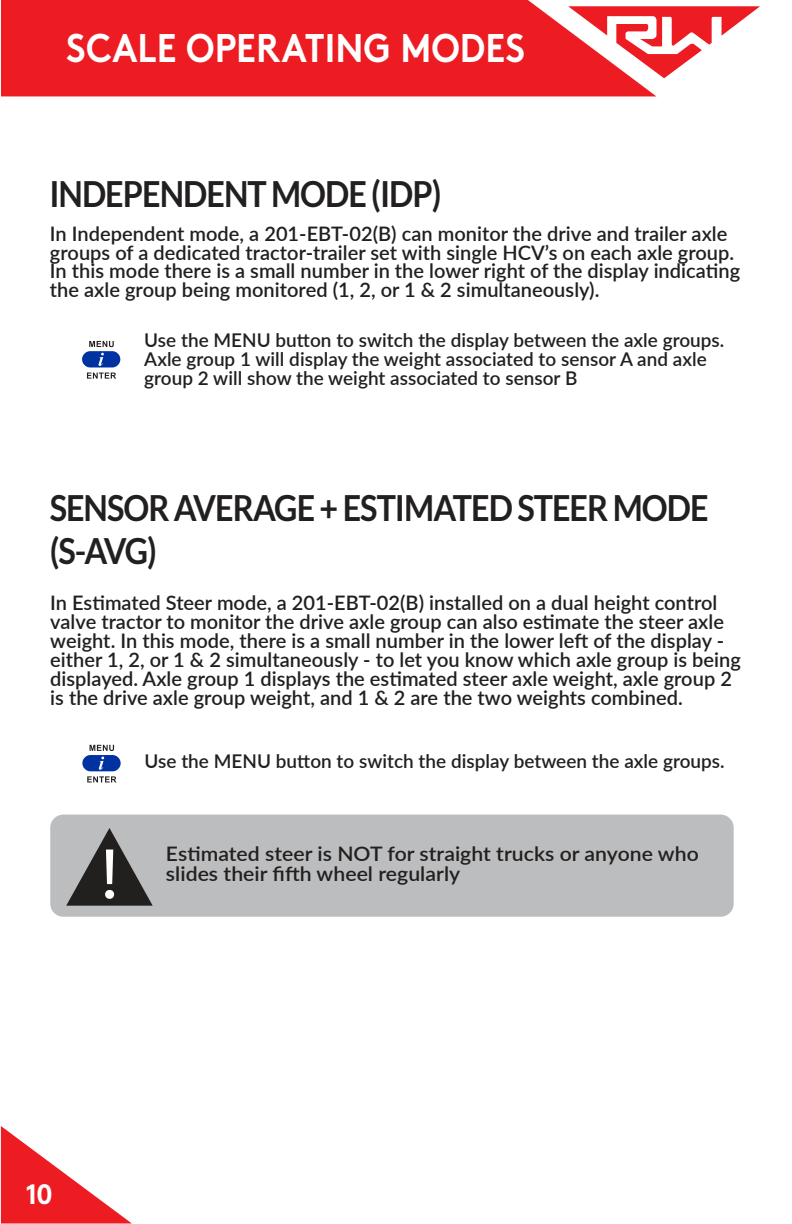
<style>
.page{position:relative;width:792px;height:1224px;background:#fff}
.page>*{position:absolute;margin:0;border:0;box-sizing:border-box;transform-origin:0 0}
.t1{font:72px "Myriad Pro";color:#fff;scale:1.06 1}
.t2{font:700 40px "Brown";color:#fff;scale:.9 1}
.t3{font:700 36px/43.2px "Lato";letter-spacing:-.03em;color:#221f1f;scale:.9 1}
.t4{font:700 28px "Brown";color:#fff}
.t5{font:600 20px/19px "Lato";color:#221f1f}
.t6{font:600 20px/20px "Lato";color:#221f1f;scale:1.06 1}
.t7{font:600 19px/19px "Lato";color:#221f1f}
</style>
<div class="page">
<div style="left:81px;top:754px;width:41px;height:19px;background:#0033a1;border-radius:9px"></div>
<div style="left:80px;top:753px;width:43px;height:21px;border:2px solid #fff;border-radius:9px"></div>
<svg style="left:87px;top:776px;width:29px;height:6px"></svg>
<svg style="left:90px;top:745px;width:24px;height:6px"></svg>
<svg style="left:99px;top:757px;width:5px;height:13px"></svg>
<div style="left:50px;top:815px;width:684px;height:102px;background:#bbbdbf;border-radius:13px"></div>
<svg style="left:66px;top:828px;width:87px;height:78px"></svg>
<div style="left:1px;top:0;width:655px;height:96px;background:#ed1c23"></div>
<svg style="left:568px;top:6px;width:192px;height:72px"></svg>
<svg style="left:1px;top:1126px;width:131px;height:98px"></svg>
<div style="left:81px;top:350px;width:41px;height:19px;background:#0033a1;border-radius:9px"></div>
<div style="left:80px;top:349px;width:43px;height:21px;border:2px solid #fff;border-radius:9px"></div>
<svg style="left:87px;top:373px;width:29px;height:6px"></svg>
<svg style="left:89px;top:341px;width:25px;height:6px"></svg>
<svg style="left:99px;top:353px;width:5px;height:13px"></svg>
<h2 class="t2" style="left:66px;top:32px;width:511px">SCALE OPERATING MODES</h2>
<h3 class="t3" style="left:49px;top:174px;width:437px">INDEPENDENT MODE (IDP)</h3>
<p class="t5" style="left:50px;top:223px;width:692px">In Independent mode, a 201-EBT-02(B) can monitor the drive and trailer axle groups of a dedicated tractor-trailer set with single HCV’s on each axle group.<br>In this mode there is a small number in the lower right of the display indicating the axle group being monitored (1, 2, or 1 &amp; 2 simultaneously).</p>
<p class="t7" style="left:144px;top:329px;width:582px">Use the MENU button to switch the display between the axle groups.<br>Axle group 1 will display the weight associated to sensor A and axle group 2 will show the weight associated to sensor B</p>
<h3 class="t3" style="left:50px;top:488px;width:734px">SENSOR AVERAGE + ESTIMATED STEER MODE (S-AVG)</h3>
<p class="t5" style="left:50px;top:593px;width:692px">In Estimated Steer mode, a 201-EBT-02(B) installed on a dual height control valve tractor to monitor the drive axle group can also estimate the steer axle weight. In this mode, there is a small number in the lower left of the display - either 1, 2, or 1 &amp; 2 simultaneously - to let you know which axle group is being displayed. Axle group 1 displays the estimated steer axle weight, axle group 2 is the drive axle group weight, and 1 &amp; 2 are the two weights combined.</p>
<h1 class="t1" style="left:101px;top:846px;width:18px">!</h1>
<p class="t7" style="left:145px;top:750px;width:582px">Use the MENU button to switch the display between the axle groups.</p>
<p class="t6" style="left:166px;top:843px;width:504px">Estimated steer is NOT for straight trucks or anyone who slides their fifth wheel regularly</p>
<h3 class="t4" style="left:25px;top:1184px;width:29px">10</h3>
</div>
